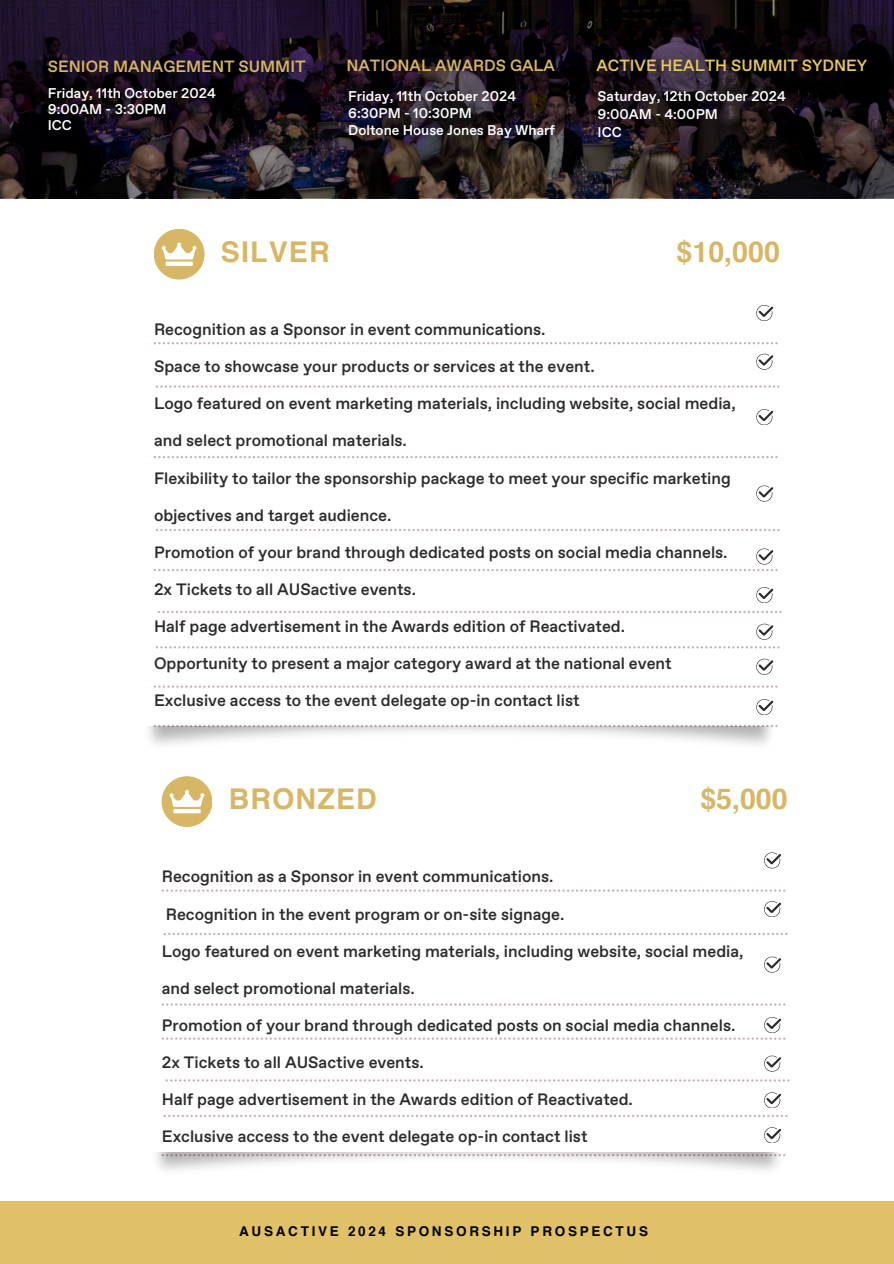
<style>
.page{position:relative;width:894px;height:1264px;background:#fff}
.page>*{position:absolute;margin:0;border:0;box-sizing:border-box;transform-origin:0 0}
.t1{font:700 28.5px "Helvetica";letter-spacing:.04em;color:#d7b666}
.t2{font:500 16.5px "Favorit";color:#2b2b2b}
.t3{font:500 16.2px "Favorit";color:#d7b666}
.t4{font:500 16.2px "Favorit";color:#e6c85f}
.t5{font:500 14.1px/16.2px "Favorit";color:#fff}
.t6{font:700 13.5px "Helvetica";letter-spacing:.2em;color:#000}
</style>
<div class="page">
<svg style="left:0;top:0;width:893px;height:198px;background:#1b131b"></svg>
<div style="left:0;top:1201px;width:893px;height:62px;background:#e0c169"></div>
<div style="left:154px;top:229px;width:50px;height:50px;background:#d7b666;border-radius:50%"></div>
<svg style="left:162px;top:242px;width:34px;height:24px"></svg>
<svg style="left:756px;top:305px;width:17px;height:15px"></svg>
<svg style="left:756px;top:353px;width:17px;height:16px"></svg>
<svg style="left:756px;top:409px;width:17px;height:16px"></svg>
<svg style="left:154px;top:342px;width:623px;height:2px"></svg>
<svg style="left:156px;top:385px;width:623px;height:3px"></svg>
<svg style="left:756px;top:485px;width:17px;height:16px"></svg>
<svg style="left:156px;top:529px;width:623px;height:2px"></svg>
<svg style="left:154px;top:548px;width:623px;height:23px"></svg>
<svg style="left:756px;top:587px;width:17px;height:15px"></svg>
<svg style="left:158px;top:610px;width:623px;height:3px"></svg>
<svg style="left:756px;top:623px;width:17px;height:16px"></svg>
<svg style="left:156px;top:646px;width:623px;height:2px"></svg>
<svg style="left:756px;top:658px;width:17px;height:16px"></svg>
<svg style="left:154px;top:456px;width:623px;height:2px"></svg>
<svg style="left:154px;top:685px;width:623px;height:2px"></svg>
<svg style="left:154px;top:724px;width:623px;height:2px"></svg>
<svg style="left:756px;top:699px;width:17px;height:15px"></svg>
<img style="left:148px;top:726px;width:630px;height:19px">
<div style="left:161px;top:776px;width:51px;height:51px;background:#d7b666;border-radius:50%"></div>
<svg style="left:169px;top:790px;width:35px;height:23px"></svg>
<svg style="left:764px;top:852px;width:16px;height:16px"></svg>
<svg style="left:764px;top:901px;width:16px;height:15px"></svg>
<svg style="left:764px;top:956px;width:16px;height:16px"></svg>
<svg style="left:161px;top:889px;width:624px;height:2px"></svg>
<svg style="left:163px;top:933px;width:624px;height:2px"></svg>
<svg style="left:161px;top:1017px;width:624px;height:22px"></svg>
<svg style="left:764px;top:1055px;width:16px;height:16px"></svg>
<svg style="left:166px;top:1079px;width:623px;height:2px"></svg>
<svg style="left:764px;top:1092px;width:16px;height:15px"></svg>
<svg style="left:163px;top:1114px;width:624px;height:2px"></svg>
<svg style="left:764px;top:1127px;width:16px;height:15px"></svg>
<svg style="left:161px;top:1003px;width:624px;height:2px"></svg>
<img style="left:156px;top:1152px;width:630px;height:19px">
<p class="t3" style="left:48px;top:55px;width:259px">SENIOR MANAGEMENT SUMMIT</p>
<p class="t3" style="left:346px;top:54px;width:210px">NATIONAL AWARDS GALA</p>
<p class="t4" style="left:596px;top:54px;width:272px">ACTIVE HEALTH SUMMIT SYDNEY</p>
<p class="t5" style="left:48px;top:84px;width:169px">Friday, 11th October 2024<br>9:00AM - 3:30PM<br>ICC</p>
<p class="t5" style="left:348px;top:87px;width:208px;line-height:16.8px">Friday, 11th October 2024<br>6:30PM - 10:30PM<br>Doltone House Jones Bay Wharf</p>
<p class="t5" style="left:597px;top:87px;width:190px;line-height:18px">Saturday, 12th October 2024<br>9:00AM - 4:00PM<br>ICC</p>
<h1 class="t1" style="left:221px;top:228px;width:110px">SILVER</h1>
<h1 class="t1" style="left:676px;top:228px;width:105px">$10,000</h1>
<p class="t2" style="left:154px;top:318px;width:393px">Recognition as a Sponsor in event communications.</p>
<p class="t2" style="left:154px;top:355px;width:442px">Space to showcase your products or services at the event.</p>
<p class="t2" style="left:154px;top:392px;width:583px">Logo featured on event marketing materials, including website, social media,</p>
<p class="t2" style="left:154px;top:429px;width:254px">and select promotional materials.</p>
<p class="t2" style="left:154px;top:467px;width:578px">Flexibility to tailor the sponsorship package to meet your specific marketing</p>
<p class="t2" style="left:154px;top:504px;width:239px">objectives and target audience.</p>
<p class="t2" style="left:154px;top:541px;width:575px">Promotion of your brand through dedicated posts on social media channels.</p>
<p class="t2" style="left:154px;top:578px;width:263px">2x Tickets to all AUSactive events.</p>
<p class="t2" style="left:154px;top:615px;width:472px">Half page advertisement in the Awards edition of Reactivated.</p>
<p class="t2" style="left:154px;top:652px;width:519px">Opportunity to present a major category award at the national event</p>
<p class="t2" style="left:154px;top:689px;width:427px">Exclusive access to the event delegate op-in contact list</p>
<h1 class="t1" style="left:229px;top:775px;width:150px">BRONZED</h1>
<h1 class="t1" style="left:700px;top:775px;width:89px">$5,000</h1>
<p class="t2" style="left:162px;top:865px;width:393px">Recognition as a Sponsor in event communications.</p>
<p class="t2" style="left:166px;top:902px;width:400px">Recognition in the event program or on-site signage.</p>
<p class="t2" style="left:162px;top:939px;width:583px">Logo featured on event marketing materials, including website, social media,</p>
<p class="t2" style="left:162px;top:977px;width:254px">and select promotional materials.</p>
<p class="t2" style="left:162px;top:1014px;width:575px">Promotion of your brand through dedicated posts on social media channels.</p>
<p class="t2" style="left:162px;top:1051px;width:263px">2x Tickets to all AUSactive events.</p>
<p class="t2" style="left:162px;top:1088px;width:472px">Half page advertisement in the Awards edition of Reactivated.</p>
<p class="t2" style="left:162px;top:1125px;width:427px">Exclusive access to the event delegate op-in contact list</p>
<p class="t6" style="left:239px;top:1220px;width:410px">AUSACTIVE 2024 SPONSORSHIP PROSPECTUS</p>
</div>
